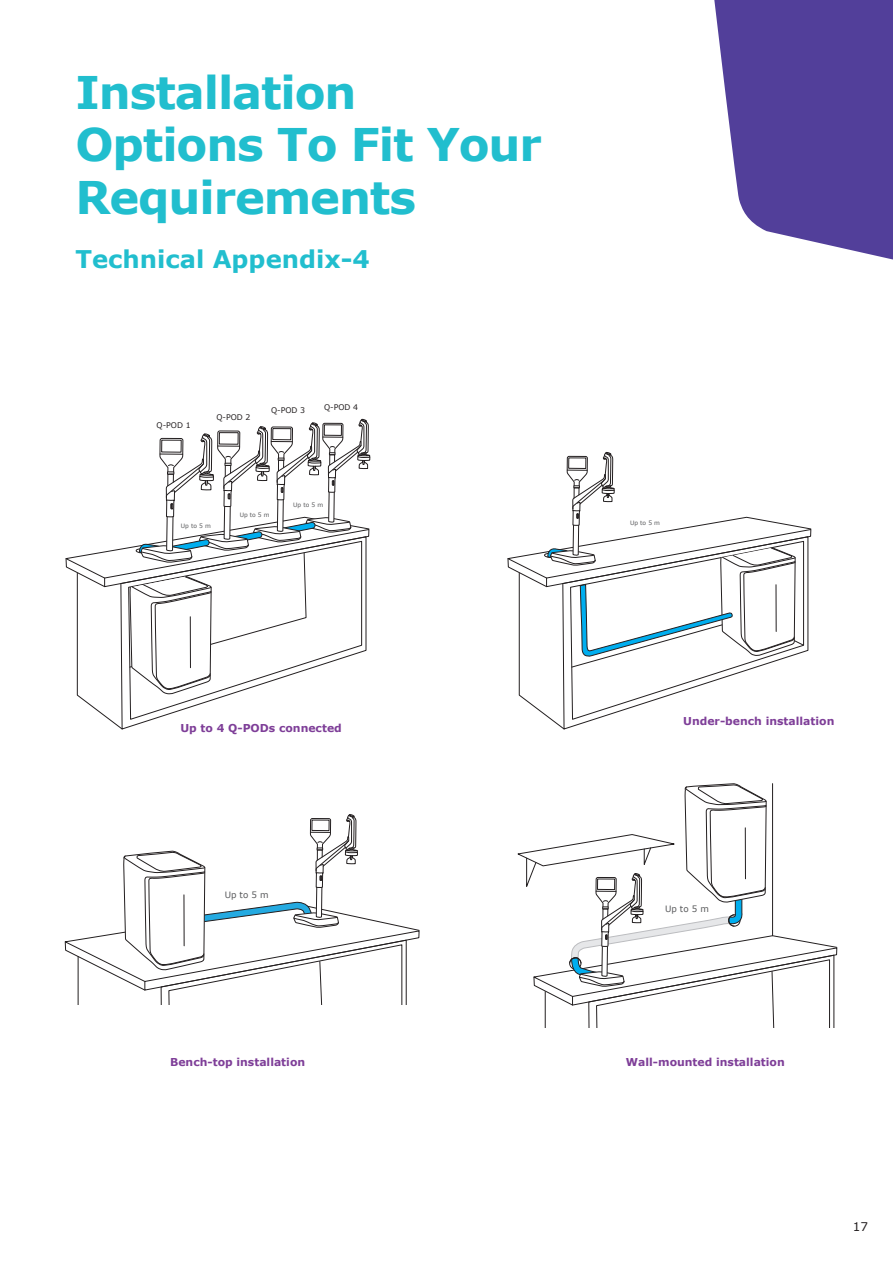
<style>
.page{position:relative;width:893px;height:1263px;background:#fff}
.page>*{position:absolute;margin:0;border:0;box-sizing:border-box;transform-origin:0 0}
.t1{font:700 45px/52.5px "Verdana";letter-spacing:-.025em;color:#21bece}
.t2{font:700 24.3px "Verdana";color:#21bece}
.t3{font:12px "Verdana";color:#231f20}
.t4{font:700 10.8px "Verdana";color:#7e3e98}
.t5{font:8.7px "Verdana";color:#57585a}
.t6{font:7.8px "Verdana";color:#231f20}
.t7{font:6px "Verdana";color:#57585a}
</style>
<div class="page">
<svg style="left:714px;top:0;width:179px;height:260px;background:#6b5ba8"></svg>
<svg style="left:64px;top:814px;width:355px;height:191px"></svg>
<hr style="left:184px;top:895px;width:1px;height:51px;background:#231f20">
<svg style="left:65px;top:418px;width:305px;height:312px"></svg>
<svg style="left:507px;top:452px;width:330px;height:576px"></svg>
<p class="t1" style="left:75px;top:67px;width:468px">Installation<br>Options To Fit Your<br>Requirements</p>
<p class="t2" style="left:75px;top:243px;width:296px">Technical Appendix-4</p>
<p class="t6" style="left:157px;top:421px;width:36px">Q-POD 1</p>
<p class="t6" style="left:216px;top:412px;width:36px">Q-POD 2</p>
<p class="t6" style="left:271px;top:405px;width:36px">Q-POD 3</p>
<p class="t6" style="left:324px;top:402px;width:36px">Q-POD 4</p>
<p class="t7" style="left:240px;top:511px;width:31px">Up to 5 m</p>
<p class="t7" style="left:293px;top:501px;width:31px">Up to 5 m</p>
<p class="t7" style="left:181px;top:522px;width:31px">Up to 5 m</p>
<p class="t4" style="left:180px;top:721px;width:163px">Up to 4 Q-PODs connected</p>
<p class="t5" style="left:225px;top:890px;width:45px">Up to 5 m</p>
<p class="t4" style="left:170px;top:1055px;width:137px">Bench-top installation</p>
<p class="t7" style="left:630px;top:519px;width:31px">Up to 5 m</p>
<p class="t4" style="left:683px;top:714px;width:153px">Under-bench installation</p>
<p class="t5" style="left:665px;top:903px;width:45px">Up to 5 m</p>
<p class="t4" style="left:626px;top:1055px;width:160px">Wall-mounted installation</p>
<p class="t3" style="left:853px;top:1219px;width:17px">17</p>
</div>
